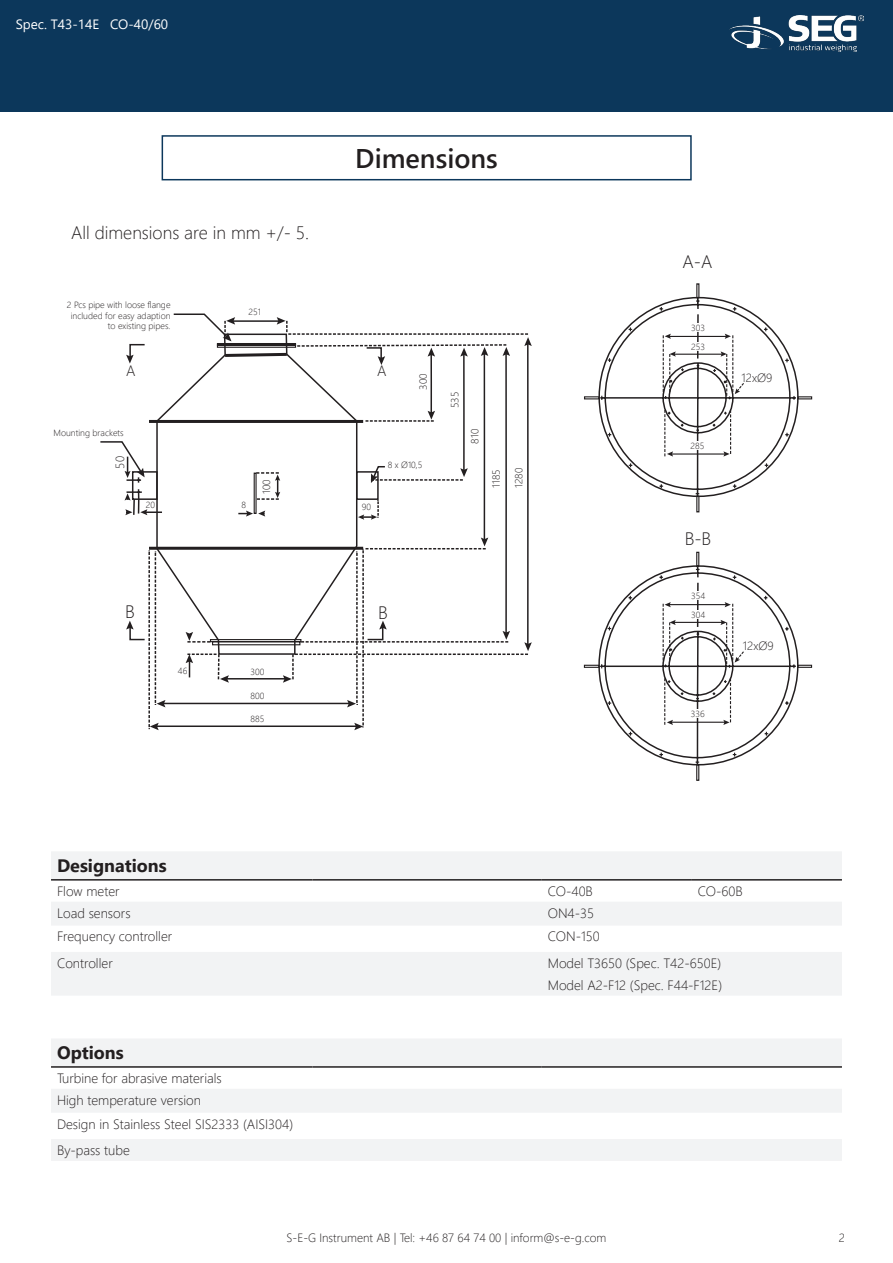
<style>
.page{position:relative;width:893px;height:1263px;background:#fff}
.page>*{position:absolute;margin:0;border:0;box-sizing:border-box;transform-origin:0 0}
.t1{font:600 27px "Segoe UI";color:#231f20}
.t2{font:300 18px "Segoe UI";color:#231f20}
.t3{font:700 18px "Segoe UI";color:#231f20}
.t4{font:300 15px "Segoe UI";color:#231f20}
.t5{font:300 13.5px "Segoe UI";color:#231f20}
.t6{font:13.5px "Segoe UI";color:#fff}
.t7{font:300 12px "Segoe UI";color:#231f20}
.t8{font:300 10.5px "Segoe UI";color:#231f20}
.t9{font:300 9px/10.8px "Segoe UI";color:#231f20;text-align:right}
</style>
<div class="page">
<div style="left:162px;top:135px;width:530px;height:45px;border:2px solid #0c375b"></div>
<div style="left:0;top:0;width:893px;height:112px;background:#0c375b"></div>
<img style="left:729px;top:16px;width:134px;height:35px">
<svg style="left:51px;top:852px;width:791px;height:73px;fill:#f2f3f4"></svg>
<div style="left:51px;top:952px;width:791px;height:43px;background:#f2f3f4"></div>
<hr style="left:51px;top:879px;width:261px;height:1px;background:#231f20">
<hr style="left:312px;top:879px;width:230px;height:1px;background:#231f20">
<hr style="left:542px;top:879px;width:150px;height:1px;background:#231f20">
<hr style="left:692px;top:879px;width:150px;height:1px;background:#231f20">
<svg style="left:51px;top:1039px;width:791px;height:73px;fill:#f2f3f4"></svg>
<div style="left:51px;top:1139px;width:791px;height:22px;background:#f2f3f4"></div>
<hr style="left:51px;top:1066px;width:261px;height:2px;background:#231f20">
<hr style="left:312px;top:1066px;width:230px;height:2px;background:#231f20">
<hr style="left:542px;top:1066px;width:300px;height:2px;background:#231f20">
<svg style="left:100px;top:313px;width:432px;height:417px"></svg>
<svg style="left:598px;top:296px;width:201px;height:202px"></svg>
<div style="left:696px;top:552px;width:3px;height:14px;border:1px solid #231f20"></div>
<div style="left:696px;top:764px;width:3px;height:17px;border:1px solid #231f20"></div>
<div style="left:797px;top:665px;width:15px;height:3px;border:1px solid #231f20"></div>
<div style="left:584px;top:665px;width:16px;height:3px;border:1px solid #231f20"></div>
<svg style="left:598px;top:564px;width:201px;height:202px"></svg>
<div style="left:678px;top:342px;width:40px;height:9px;background:#fff"></div>
<div style="left:678px;top:610px;width:40px;height:9px;background:#fff"></div>
<div style="left:677px;top:441px;width:41px;height:9px;background:#fff"></div>
<div style="left:677px;top:709px;width:41px;height:9px;background:#fff"></div>
<div style="left:678px;top:323px;width:40px;height:9px;background:#fff"></div>
<div style="left:678px;top:591px;width:40px;height:9px;background:#fff"></div>
<p class="t6" style="left:16px;top:11px;width:154px">Spec. T43-14E CO-40/60</p>
<p class="t2" style="left:71px;top:216px;width:240px">All dimensions are in mm +/- 5.</p>
<p class="t9" style="left:67px;top:298px;width:105px">2 Pcs pipe with loose flange included for easy adaption to existing pipes.</p>
<p class="t9" style="left:248px;top:306px;width:14px">251</p>
<p class="t1" style="left:355px;top:133px;width:144px">Dimensions</p>
<p class="t4" style="left:126px;top:357px;width:11px">A</p>
<p class="t4" style="left:377px;top:357px;width:11px">A</p>
<p class="t9" style="left:54px;top:426px;width:72px">Mounting brackets</p>
<p class="t8" style="left:413px;top:389px;width:18px;rotate:-90deg">300</p>
<p class="t7" style="left:108px;top:468px;width:14px;rotate:-90deg">50</p>
<p class="t9" style="left:146px;top:498px;width:11px">20</p>
<p class="t8" style="left:256px;top:494px;width:16px;rotate:-90deg">100</p>
<p class="t9" style="left:241px;top:498px;width:6px">8</p>
<p class="t9" style="left:362px;top:501px;width:11px">90</p>
<p class="t9" style="left:388px;top:459px;width:36px">8 x Ø10,5</p>
<p class="t8" style="left:445px;top:408px;width:18px;rotate:-90deg">535</p>
<p class="t8" style="left:465px;top:444px;width:16px;rotate:-90deg">810</p>
<p class="t8" style="left:486px;top:488px;width:20px;rotate:-90deg">1185</p>
<p class="t8" style="left:509px;top:488px;width:21px;rotate:-90deg">1280</p>
<p class="t2" style="left:125px;top:595px;width:11px">B</p>
<p class="t2" style="left:378px;top:596px;width:11px">B</p>
<p class="t9" style="left:178px;top:664px;width:11px">46</p>
<p class="t9" style="left:251px;top:665px;width:15px">300</p>
<p class="t9" style="left:251px;top:690px;width:15px">800</p>
<p class="t9" style="left:251px;top:713px;width:15px">885</p>
<p class="t2" style="left:682px;top:245px;width:31px">A-A</p>
<p class="t9" style="left:691px;top:322px;width:15px">303</p>
<p class="t9" style="left:691px;top:340px;width:15px">253</p>
<p class="t9" style="left:690px;top:439px;width:15px">285</p>
<p class="t7" style="left:742px;top:366px;width:32px">12xØ9</p>
<p class="t2" style="left:685px;top:522px;width:28px">B-B</p>
<p class="t9" style="left:691px;top:589px;width:16px">354</p>
<p class="t9" style="left:691px;top:608px;width:16px">304</p>
<p class="t9" style="left:691px;top:707px;width:15px">336</p>
<p class="t7" style="left:743px;top:634px;width:32px">12xØ9</p>
<p class="t3" style="left:57px;top:849px;width:111px">Designations</p>
<p class="t5" style="left:57px;top:878px;width:64px">Flow meter</p>
<p class="t5" style="left:548px;top:878px;width:47px">CO-40B</p>
<p class="t5" style="left:698px;top:878px;width:47px">CO-60B</p>
<p class="t5" style="left:57px;top:900px;width:75px">Load sensors</p>
<p class="t5" style="left:548px;top:900px;width:48px">ON4-35</p>
<p class="t5" style="left:57px;top:924px;width:117px">Frequency controller</p>
<p class="t5" style="left:548px;top:924px;width:54px">CON-150</p>
<p class="t5" style="left:57px;top:950px;width:57px">Controller</p>
<p class="t5" style="left:548px;top:950px;width:175px">Model T3650 (Spec. T42-650E)</p>
<p class="t5" style="left:548px;top:972px;width:176px">Model A2-F12 (Spec. F44-F12E)</p>
<p class="t3" style="left:57px;top:1036px;width:68px">Options</p>
<p class="t5" style="left:57px;top:1065px;width:166px">Turbine for abrasive materials</p>
<p class="t5" style="left:57px;top:1087px;width:146px">High temperature version</p>
<p class="t5" style="left:57px;top:1111px;width:238px">Design in Stainless Steel SIS2333 (AISI304)</p>
<p class="t5" style="left:57px;top:1137px;width:74px">By-pass tube</p>
<p class="t7" style="left:287px;top:1226px;width:321px">S-E-G Instrument AB | Tel: +46 87 64 74 00 | inform@s-e-g.com</p>
<p class="t7" style="left:839px;top:1226px;width:8px">2</p>
</div>
